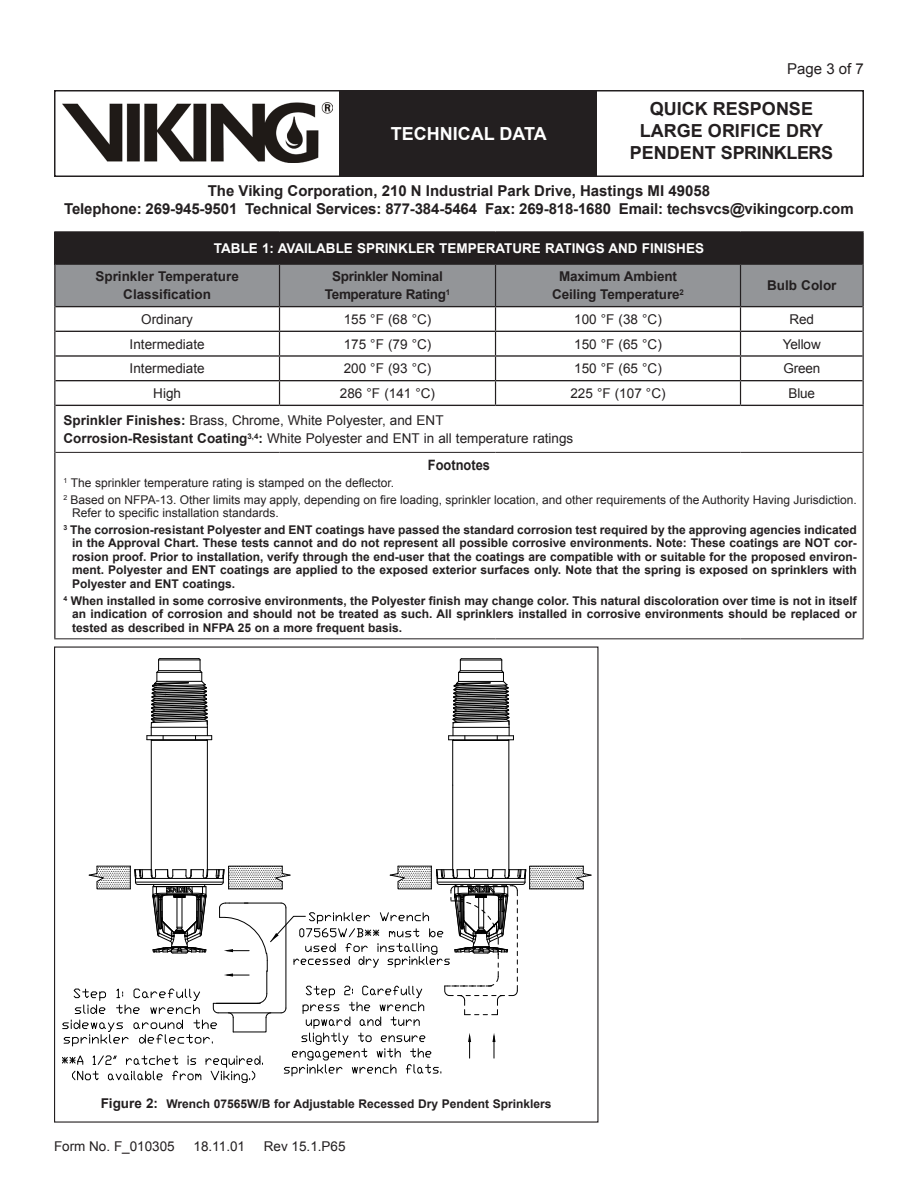
<style>
.page{position:relative;width:918px;height:1188px;background:#fff}
.page>*{position:absolute;margin:0;border:0;box-sizing:border-box;transform-origin:0 0}
.t1{font:700 18px/21.6px "Arial";color:#231f20;text-align:center}
.t2{font:700 18px "Arial";color:#fff}
.t3{font:700 15px/18px "Arial";letter-spacing:-.01em;color:#231f20;text-align:center}
.t4{font:15px "Arial";color:#231f20}
.Table_Text_Bold{font:700 14.25px "Arial";color:#231f20;scale:.9 1}
.Footnotes{font:13.5px "Arial";color:#231f20}
.Table_Text{font:13.5px "Arial";color:#231f20}
.Table_Text_Bold-2{font:700 13.5px/17.9px "Arial";letter-spacing:-.01em;color:#231f20;text-align:center}
.Table_Text_Bold_Whit{font:700 13.5px "Arial";color:#fff}
.Footnotes-2{font:700 12px/13.5px "Arial";color:#231f20;text-align:justify}
.Footnotes-3{font:12px/13.5px "Arial";color:#231f20}
.Center_-_Bold{font:700 12px "Arial";color:#231f20}
.s1{font-weight:700}
.s2{font-size:13.5px}
</style>
<div class="page">
<div style="left:54px;top:90px;width:810px;height:87px;border:2px solid #231f20"></div>
<div style="left:340px;top:91px;width:257px;height:85px;background:#231f20"></div>
<img style="left:63px;top:102px;width:269px;height:60px">
<div style="left:55px;top:232px;width:808px;height:32px;background:#231f20"></div>
<hr style="left:55px;top:405px;width:225px;height:1px;background:#231f20">
<hr style="left:280px;top:405px;width:216px;height:1px;background:#231f20">
<hr style="left:496px;top:405px;width:245px;height:1px;background:#231f20">
<hr style="left:741px;top:405px;width:123px;height:1px;background:#231f20">
<hr style="left:55px;top:452px;width:225px;height:1px;background:#231f20">
<hr style="left:280px;top:452px;width:216px;height:1px;background:#231f20">
<hr style="left:496px;top:452px;width:245px;height:1px;background:#231f20">
<hr style="left:741px;top:452px;width:122px;height:1px;background:#231f20">
<hr style="left:54px;top:405px;width:1px;height:47px;background:#231f20">
<hr style="left:54px;top:452px;width:1px;height:186px;background:#231f20">
<hr style="left:863px;top:406px;width:1px;height:46px;background:#231f20">
<hr style="left:863px;top:452px;width:1px;height:186px;background:#231f20">
<hr style="left:54px;top:638px;width:226px;height:1px;background:#231f20">
<hr style="left:280px;top:638px;width:216px;height:1px;background:#231f20">
<hr style="left:496px;top:638px;width:245px;height:1px;background:#231f20">
<hr style="left:741px;top:638px;width:123px;height:1px;background:#231f20">
<hr style="left:54px;top:231px;width:226px;height:2px;background:#231f20">
<hr style="left:280px;top:231px;width:216px;height:2px;background:#231f20">
<hr style="left:496px;top:231px;width:245px;height:2px;background:#231f20">
<hr style="left:741px;top:231px;width:123px;height:2px;background:#231f20">
<hr style="left:54px;top:233px;width:1px;height:31px;background:#231f20">
<hr style="left:863px;top:233px;width:1px;height:31px;background:#231f20">
<svg style="left:54px;top:264px;width:810px;height:141px"></svg>
<hr style="left:509px;top:740px;width:1px;height:130px;background:#000">
<hr style="left:452px;top:785px;width:1px;height:85px;background:#000">
<svg style="left:62px;top:864px;width:530px;height:219px"></svg>
<svg style="left:448px;top:658px;width:66px;height:83px"></svg>
<hr style="left:207px;top:740px;width:1px;height:130px;background:#000">
<hr style="left:151px;top:740px;width:1px;height:130px;background:#000">
<svg style="left:147px;top:658px;width:65px;height:83px"></svg>
<hr style="left:452px;top:740px;width:1px;height:45px;background:#000">
<h1 class="t2" style="left:391px;top:121px;width:157px">TECHNICAL DATA</h1>
<p class="t4" style="left:787px;top:59px;width:78px">Page 3 of 7</p>
<h1 class="t1" style="left:630px;top:99px;width:205px">QUICK RESPONSE<br>LARGE ORIFICE DRY<br>PENDENT SPRINKLERS</h1>
<p class="t3" style="left:64px;top:182px;width:791px">The Viking Corporation, 210 N Industrial Park Drive, Hastings MI 49058<br>Telephone: 269-945-9501 Technical Services: 877-384-5464 Fax: 269-818-1680 Email: techsvcs@vikingcorp.com</p>
<p class="Table_Text_Bold_Whit" style="left:214px;top:239px;width:492px">TABLE 1: AVAILABLE SPRINKLER TEMPERATURE RATINGS AND FINISHES</p>
<p class="Table_Text_Bold-2" style="left:95px;top:268px;width:145px">Sprinkler Temperature<br>Classification</p>
<p class="Table_Text_Bold-2" style="left:325px;top:268px;width:127px">Sprinkler Nominal<br>Temperature Rating<sup>1</sup></p>
<p class="Table_Text_Bold-2" style="left:552px;top:268px;width:133px">Maximum Ambient<br>Ceiling Temperature<sup>2</sup></p>
<p class="Table_Text_Bold-2" style="left:767px;top:277px;width:71px">Bulb Color</p>
<p class="Table_Text" style="left:141px;top:310px;width:53px">Ordinary</p>
<p class="Table_Text" style="left:344px;top:310px;width:89px">155 °F (68 °C)</p>
<p class="Table_Text" style="left:574px;top:310px;width:89px">100 °F (38 °C)</p>
<p class="Table_Text" style="left:790px;top:310px;width:26px">Red</p>
<p class="Table_Text" style="left:130px;top:335px;width:77px">Intermediate</p>
<p class="Table_Text" style="left:344px;top:335px;width:89px">175 °F (79 °C)</p>
<p class="Table_Text" style="left:574px;top:335px;width:89px">150 °F (65 °C)</p>
<p class="Table_Text" style="left:783px;top:335px;width:39px">Yellow</p>
<p class="Table_Text" style="left:130px;top:360px;width:77px">Intermediate</p>
<p class="Table_Text" style="left:344px;top:360px;width:89px">200 °F (93 °C)</p>
<p class="Table_Text" style="left:574px;top:360px;width:89px">150 °F (65 °C)</p>
<p class="Table_Text" style="left:783px;top:360px;width:38px">Green</p>
<p class="Table_Text" style="left:153px;top:384px;width:29px">High</p>
<p class="Table_Text" style="left:340px;top:384px;width:97px">286 °F (141 °C)</p>
<p class="Table_Text" style="left:570px;top:384px;width:97px">225 °F (107 °C)</p>
<p class="Table_Text" style="left:789px;top:384px;width:28px">Blue</p>
<p class="Footnotes" style="left:64px;top:411px;width:382px"><span class="s1">Sprinkler Finishes:</span> Brass, Chrome, White Polyester, and ENT</p>
<p class="Footnotes" style="left:63px;top:429px;width:511px"><span class="s1">Corrosion-Resistant Coating</span><sup>3,4</sup><span class="s1">:</span> White Polyester and ENT in all temperature ratings</p>
<p class="Table_Text_Bold" style="left:428px;top:455px;width:71px">Footnotes</p>
<p class="Footnotes-3" style="left:63px;top:476px;width:332px"><sup>1</sup> The sprinkler temperature rating is stamped on the deflector.</p>
<p class="Footnotes-3" style="left:72px;top:493px;width:786px;text-indent:-9px"><sup>2</sup> Based on NFPA-13. Other limits may apply, depending on fire loading, sprinkler location, and other requirements of the Authority Having Jurisdiction.<br>Refer to specific installation standards.</p>
<p class="Footnotes-2" style="left:72px;top:523px;width:786px;text-indent:-9px"><sup>3</sup> The corrosion-resistant Polyester and ENT coatings have passed the standard corrosion test required by the approving agencies indicated in the Approval Chart. These tests cannot and do not represent all possible corrosive environments. Note: These coatings are NOT cor&shy;rosion proof. Prior to installation, verify through the end-user that the coatings are compatible with or suitable for the proposed environ&shy;ment. Polyester and ENT coatings are applied to the exposed exterior surfaces only. Note that the spring is exposed on sprinklers with Polyester and ENT coatings.</p>
<p class="Footnotes-2" style="left:72px;top:594px;width:786px;text-indent:-9px"><sup>4</sup> When installed in some corrosive environments, the Polyester finish may change color. This natural discoloration over time is not in itself an indication of corrosion and should not be treated as such. All sprinklers installed in corrosive environments should be replaced or tested as described in NFPA 25 on a more frequent basis.</p>
<p class="Center_-_Bold" style="left:101px;top:1095px;width:452px"><span class="s2">Figure 2:</span> Wrench 07565W/B for Adjustable Recessed Dry Pendent Sprinklers</p>
<p class="Footnotes" style="left:54px;top:1137px;width:122px">Form No. F_010305</p>
<p class="Footnotes" style="left:194px;top:1137px;width:53px">18.11.01</p>
<p class="Footnotes" style="left:264px;top:1137px;width:83px">Rev 15.1.P65</p>
</div>
